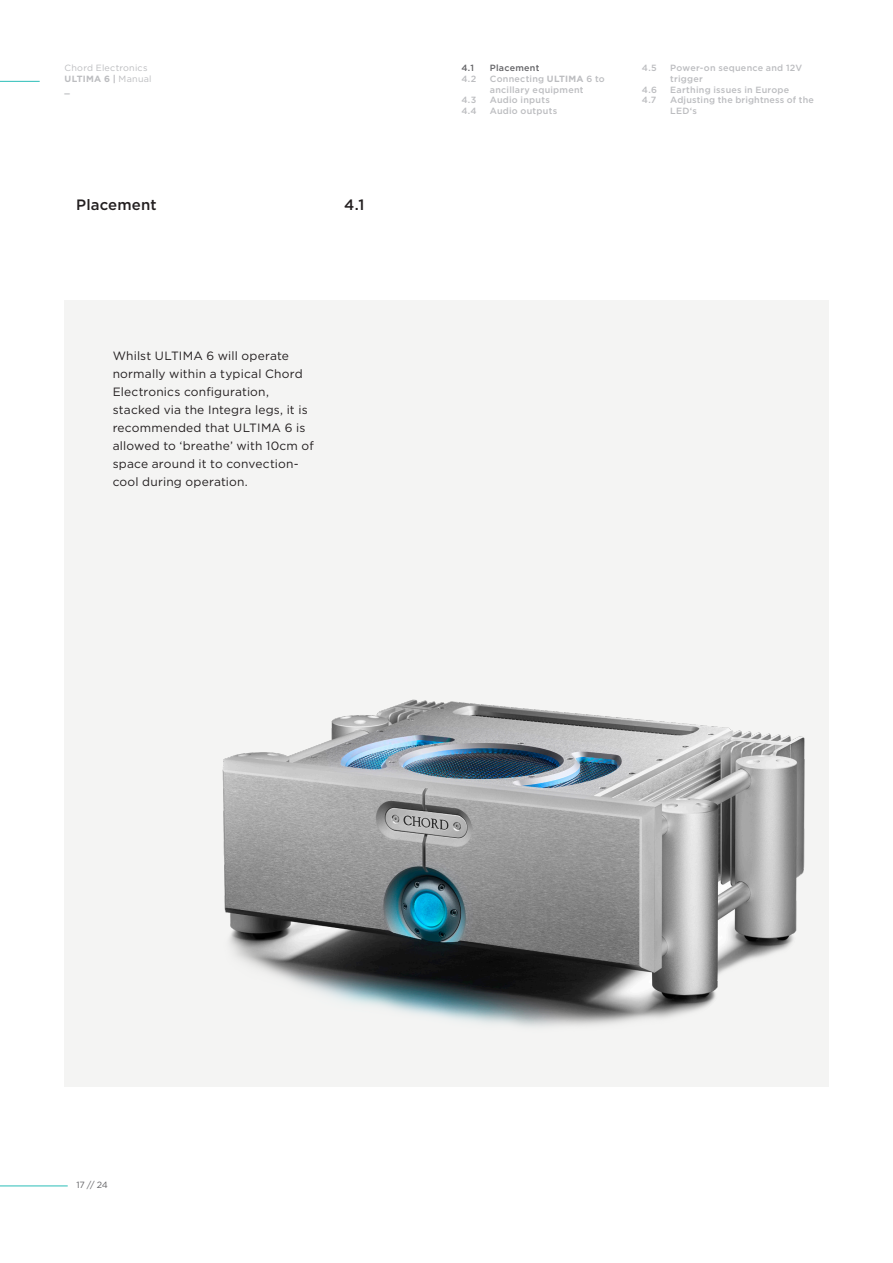
<style>
.page{position:relative;width:893px;height:1263px;background:#fff}
.page>*{position:absolute;margin:0;border:0;box-sizing:border-box;transform-origin:0 0}
._6_pt_Small_Text{font:500 15px "Gotham";letter-spacing:.01em;color:#231f20}
._7pt_Small_Text{font:12px/18px "Gotham";letter-spacing:.015em;color:#231f20}
._6_pt_Small_Text-2{font:500 9px/10.8px "Gotham";letter-spacing:.025em;color:#bcbdc0}
._6_pt_Small_Text-3{font:9px "Gotham";letter-spacing:.025em;color:#bcbdc0}
._6_pt_Small_Text-4{font:700 9px "Gotham";letter-spacing:.025em;color:#bcbdc0}
._6_pt_Small_Text-5{font:500 9px "Gotham";letter-spacing:.025em;color:#636366}
._6_pt_Small_Text-6{font:9px "Gotham";color:#636366}
.s1{font-weight:400}
.s2{font-weight:700}
</style>
<div class="page">
<hr style="left:0;top:81px;width:40px;height:1px;background:#2abdb8">
<div style="left:64px;top:300px;width:765px;height:787px;background:#f4f4f3"></div>
<hr style="left:0;top:1185px;width:68px;height:1px;background:#2abdb8">
<img style="left:222px;top:699px;width:583px;height:328px">
<p class="_6_pt_Small_Text-3" style="left:65px;top:62px;width:84px">Chord Electronics</p>
<p class="_6_pt_Small_Text-4" style="left:65px;top:73px;width:88px">ULTIMA 6 | <span class="s1">Manual</span></p>
<p class="_6_pt_Small_Text-4" style="left:65px;top:83px;width:7px">_</p>
<p class="_6_pt_Small_Text" style="left:76px;top:194px;width:82px">Placement</p>
<p class="_6_pt_Small_Text" style="left:344px;top:194px;width:22px">4.1</p>
<p class="_7pt_Small_Text" style="left:113px;top:347px;width:203px">Whilst ULTIMA 6 will operate normally within a typical Chord<br>Electronics configuration, stacked via the Integra legs, it is recommended that ULTIMA 6 is allowed to ‘breathe’ with 10cm of space around it to convection&shy;cool during operation.</p>
<p class="_6_pt_Small_Text-5" style="left:461px;top:62px;width:14px">4.1</p>
<p class="_6_pt_Small_Text-5" style="left:490px;top:62px;width:51px">Placement</p>
<p class="_6_pt_Small_Text-2" style="left:461px;top:73px;width:17px">4.2</p>
<p class="_6_pt_Small_Text-2" style="left:490px;top:73px;width:116px">Connecting <span class="s2">ULTIMA</span> 6 to ancillary equipment</p>
<p class="_6_pt_Small_Text-2" style="left:461px;top:95px;width:16px">4.3</p>
<p class="_6_pt_Small_Text-2" style="left:490px;top:95px;width:62px">Audio inputs</p>
<p class="_6_pt_Small_Text-2" style="left:461px;top:105px;width:17px">4.4</p>
<p class="_6_pt_Small_Text-2" style="left:490px;top:105px;width:69px">Audio outputs</p>
<p class="_6_pt_Small_Text-2" style="left:642px;top:62px;width:17px">4.5</p>
<p class="_6_pt_Small_Text-2" style="left:670px;top:62px;width:133px">Power-on sequence and 12V trigger</p>
<p class="_6_pt_Small_Text-2" style="left:642px;top:84px;width:17px">4.6</p>
<p class="_6_pt_Small_Text-2" style="left:670px;top:84px;width:121px">Earthing issues in Europe</p>
<p class="_6_pt_Small_Text-2" style="left:642px;top:95px;width:16px">4.7</p>
<p class="_6_pt_Small_Text-2" style="left:670px;top:95px;width:145px">Adjusting the brightness of the<br>LED‘s</p>
<p class="_6_pt_Small_Text-6" style="left:76px;top:1179px;width:33px">17 // 24</p>
</div>
